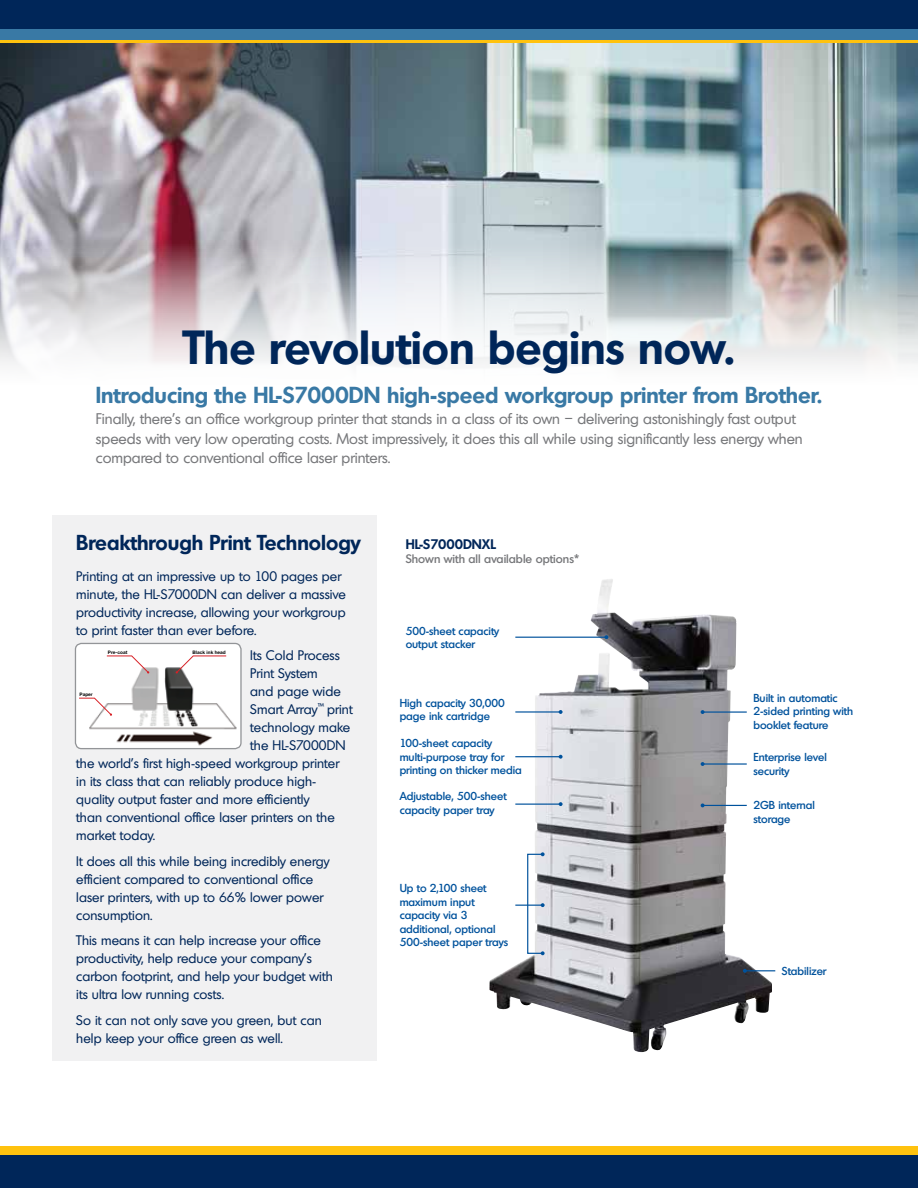
<style>
.page{position:relative;width:918px;height:1188px;background:#fff}
.page>*{position:absolute;margin:0;border:0;box-sizing:border-box;transform-origin:0 0}
.t1{font:600 46.5px "Montreal TS";color:#002659}
.t2{font:600 22.5px "Montreal TS";color:#3979a5}
.t3{font:600 21px "Montreal TS";color:#002659}
.t4{font:15px/19.5px "Montreal TS";color:#77787b}
.t5{font:13.5px/18px "Montreal TS";letter-spacing:.005em;color:#002659}
.t6{font:600 13.5px "Montreal TS";color:#002659}
.t7{font:500 12px "Montreal TS";color:#77787b}
.t8{font:500 11.25px/13.5px "Montreal TS";color:#00529c}
.t9{font:700 4.8px "Helvetica Neue";color:#000}
</style>
<div class="page">
<div style="left:0;top:1146px;width:918px;height:42px;background:#ffc20e"></div>
<div style="left:0;top:1155px;width:918px;height:33px;background:#002659"></div>
<img style="left:0;top:43px;width:918px;height:200px">
<svg style="left:0;top:243px;width:918px;height:123px"></svg>
<div style="left:0;top:34px;width:918px;height:9px;background:#ffc20e"></div>
<div style="left:0;top:22px;width:918px;height:18px;background:#3979a5"></div>
<div style="left:0;top:0;width:918px;height:28px;background:#002659"></div>
<img style="left:489px;top:579px;width:249px;height:473px">
<svg style="left:701px;top:803px;width:4px;height:4px"></svg>
<hr style="left:702px;top:805px;width:45px;height:1px;background:#00529c">
<hr style="left:702px;top:711px;width:45px;height:2px;background:#00529c">
<hr style="left:702px;top:763px;width:45px;height:2px;background:#00529c">
<svg style="left:559px;top:802px;width:4px;height:4px"></svg>
<hr style="left:515px;top:804px;width:45px;height:1px;background:#00529c">
<hr style="left:515px;top:711px;width:47px;height:2px;background:#00529c">
<hr style="left:515px;top:637px;width:92px;height:1px;background:#00529c">
<svg style="left:559px;top:755px;width:4px;height:4px"></svg>
<hr style="left:515px;top:756px;width:47px;height:1px;background:#00529c">
<svg style="left:515px;top:903px;width:30px;height:4px"></svg>
<div style="left:527px;top:854px;width:17px;height:100px;border:1px solid #00529c"></div>
<hr style="left:744px;top:970px;width:31px;height:1px;background:#00529c">
<svg style="left:743px;top:969px;width:4px;height:4px"></svg>
<div style="left:52px;top:515px;width:324px;height:545px;background:#f1f1f2"></div>
<img style="left:75px;top:643px;width:165px;height:106px">
<div style="left:75px;top:643px;width:167px;height:106px;border:1px solid #939598;border-radius:6px"></div>
<svg style="left:106px;top:655px;width:44px;height:19px"></svg>
<svg style="left:78px;top:697px;width:34px;height:19px"></svg>
<svg style="left:175px;top:655px;width:52px;height:19px"></svg>
<h1 class="t1" style="left:183px;top:316px;width:553px">The revolution begins now.</h1>
<h2 class="t2" style="left:96px;top:380px;width:728px">Introducing the HL-S7000DN high-speed workgroup printer from Brother.</h2>
<p class="t4" style="left:96px;top:409px;width:708px">Finally, there’s an office workgroup printer that stands in a class of its own – delivering astonishingly fast output speeds with very low operating costs. Most impressively, it does this all while using significantly less energy when compared to conventional office laser printers.</p>
<h3 class="t3" style="left:76px;top:528px;width:286px">Breakthrough Print Technology</h3>
<p class="t5" style="left:76px;top:567px;width:271px">Printing at an impressive up to 100 pages per minute, the HL-S7000DN can deliver a massive productivity increase, allowing your workgroup to print faster than ever before.</p>
<p class="t5" style="left:250px;top:646px;width:91px">Its Cold Process</p>
<p class="t5" style="left:250px;top:664px;width:69px">Print System</p>
<p class="t5" style="left:250px;top:682px;width:92px">and page wide</p>
<p class="t5" style="left:250px;top:700px;width:104px">Smart Array<sup>™</sup> print</p>
<p class="t5" style="left:250px;top:718px;width:102px">technology make</p>
<p class="t5" style="left:250px;top:736px;width:97px">the HL-S7000DN</p>
<p class="t5" style="left:76px;top:754px;width:265px">the world’s first high-speed workgroup printer</p>
<p class="t5" style="left:76px;top:772px;width:242px">in its class that can reliably produce high-</p>
<p class="t5" style="left:76px;top:790px;width:235px">quality output faster and more efficiently</p>
<p class="t5" style="left:76px;top:808px;width:260px">than conventional office laser printers on the</p>
<p class="t5" style="left:76px;top:826px;width:80px">market today.</p>
<p class="t5" style="left:76px;top:852px;width:255px">It does all this while being incredibly energy efficient compared to conventional office laser printers, with up to 66% lower power consumption.</p>
<p class="t5" style="left:76px;top:931px;width:258px">This means it can help increase your office productivity, help reduce your company’s carbon footprint, and help your budget with its ultra low running costs.</p>
<p class="t5" style="left:76px;top:1011px;width:247px">So it can not only save you green, but can help keep your office green as well.</p>
<p class="t9" style="left:108px;top:649px;width:21px">Pre-coat</p>
<p class="t9" style="left:193px;top:649px;width:35px">Black ink head</p>
<p class="t9" style="left:80px;top:691px;width:15px">Paper</p>
<p class="t6" style="left:406px;top:535px;width:92px">HL-S7000DNXL</p>
<p class="t7" style="left:406px;top:551px;width:175px">Shown with all available options*</p>
<p class="t8" style="left:406px;top:623px;width:95px">500-sheet capacity output stacker</p>
<p class="t8" style="left:400px;top:696px;width:107px">High capacity 30,000 page ink cartridge</p>
<p class="t8" style="left:400px;top:736px;width:124px">100-sheet capacity multi-purpose tray for printing on thicker media</p>
<p class="t8" style="left:400px;top:789px;width:109px">Adjustable, 500-sheet capacity paper tray</p>
<p class="t8" style="left:400px;top:881px;width:110px">Up to 2,100 sheet maximum input capacity via 3 additional, optional<br>500-sheet paper trays</p>
<p class="t8" style="left:753px;top:691px;width:101px">Built in automatic<br>2-sided printing with booklet feature</p>
<p class="t8" style="left:753px;top:750px;width:75px">Enterprise level security</p>
<p class="t8" style="left:753px;top:798px;width:63px">2GB internal storage</p>
<p class="t8" style="left:782px;top:964px;width:46px">Stabilizer</p>
</div>
